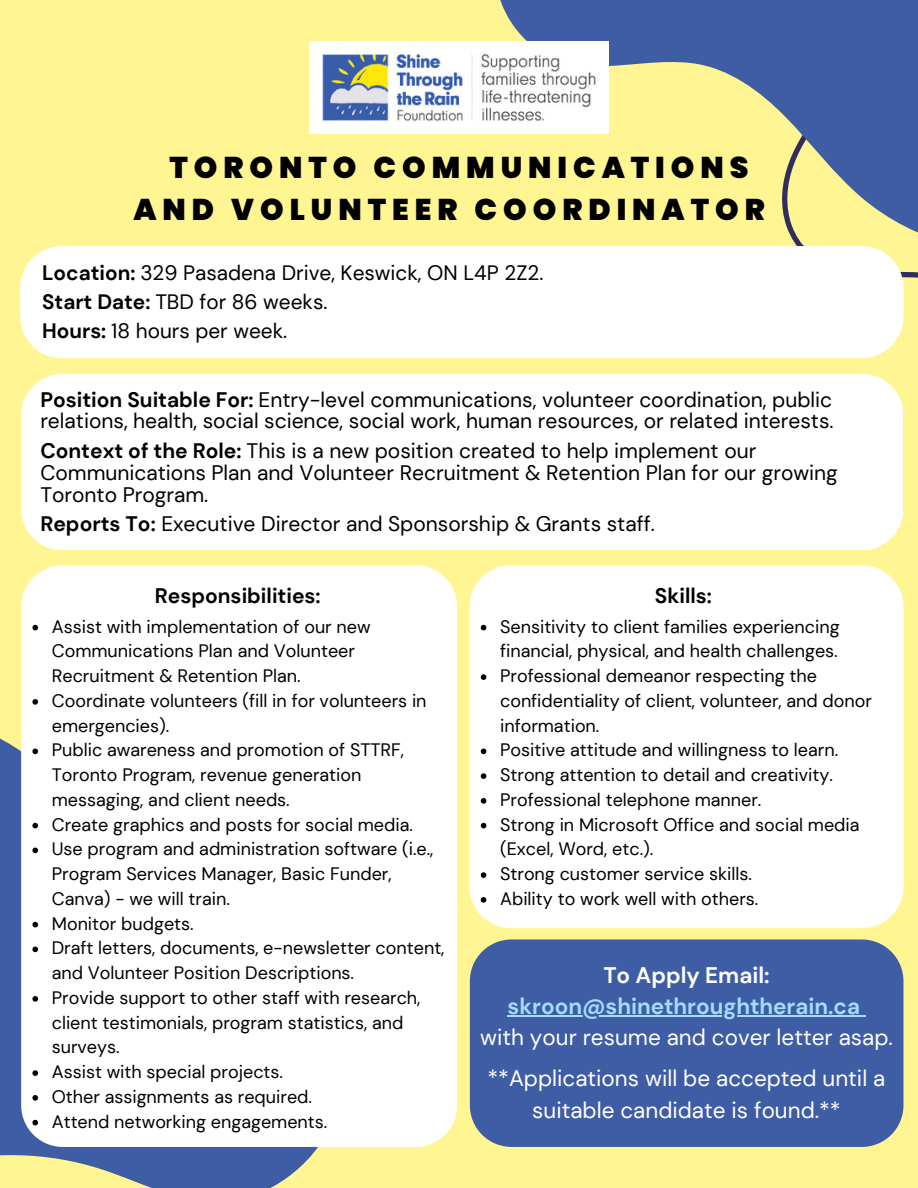
<style>
.page{position:relative;width:918px;height:1188px;background:#fff592}
.page>*{position:absolute;margin:0;border:0;box-sizing:border-box;transform-origin:0 0}
.t1{font:900 30px "Poppins";letter-spacing:.2em;color:#000}
.t2{font:22.5px/31.2px "DM Sans";color:#fff;text-align:center}
.t3{font:700 22.5px/31.2px "DM Sans";color:#a3ddff;text-align:center}
.t4{font:21px/21.9px "DM Sans";color:#000}
.t5{font:700 21px "DM Sans";color:#000}
.t6{font:20.85px "DM Sans";color:#000}
.t7{font:18px/24.8px "DM Sans";color:#000}
.s1{font-weight:700}
.s2{color:#fff}
</style>
<div class="page">
<svg style="left:0;top:738px;width:318px;height:450px;fill:#3f5da4"></svg>
<svg style="left:456px;top:0;width:462px;height:374px"></svg>
<div style="left:20px;top:246px;width:883px;height:112px;background:#fff;border-radius:42px"></div>
<div style="left:21px;top:374px;width:882px;height:176px;background:#fff"></div>
<div style="left:21px;top:565px;width:436px;height:582px;background:#fff"></div>
<div style="left:470px;top:565px;width:433px;height:363px;background:#fff"></div>
<svg style="left:32px;top:625px;width:6px;height:5px"></svg>
<svg style="left:32px;top:699px;width:6px;height:6px"></svg>
<svg style="left:32px;top:749px;width:6px;height:5px"></svg>
<svg style="left:32px;top:823px;width:6px;height:5px"></svg>
<svg style="left:32px;top:848px;width:6px;height:5px"></svg>
<svg style="left:32px;top:922px;width:6px;height:5px"></svg>
<svg style="left:32px;top:947px;width:6px;height:5px"></svg>
<svg style="left:32px;top:996px;width:6px;height:6px"></svg>
<svg style="left:32px;top:1070px;width:6px;height:6px"></svg>
<svg style="left:32px;top:1095px;width:6px;height:6px"></svg>
<svg style="left:32px;top:1120px;width:6px;height:5px"></svg>
<svg style="left:481px;top:625px;width:5px;height:5px"></svg>
<svg style="left:481px;top:674px;width:5px;height:6px"></svg>
<svg style="left:481px;top:749px;width:5px;height:5px"></svg>
<svg style="left:481px;top:773px;width:5px;height:6px"></svg>
<svg style="left:481px;top:798px;width:5px;height:6px"></svg>
<svg style="left:481px;top:823px;width:5px;height:5px"></svg>
<svg style="left:481px;top:872px;width:5px;height:6px"></svg>
<svg style="left:481px;top:897px;width:5px;height:6px"></svg>
<div style="left:470px;top:939px;width:433px;height:208px;background:#3f5da4"></div>
<hr style="left:508px;top:1015px;width:352px;height:2px;background:#a3ddff">
<img style="left:310px;top:41px;width:299px;height:92px">
<p class="t1" style="left:169px;top:147px;width:581px">TORONTO COMMUNICATIONS</p>
<p class="t1" style="left:133px;top:188px;width:633px">AND VOLUNTEER COORDINATOR</p>
<p class="t6" style="left:42px;top:259px;width:503px"><span class="s1">Location:</span> 329 Pasadena Drive, Keswick, ON L4P 2Z2.</p>
<p class="t6" style="left:42px;top:288px;width:287px"><span class="s1">Start Date:</span> TBD for 86 weeks.</p>
<p class="t6" style="left:42px;top:317px;width:247px"><span class="s1">Hours:</span> 18 hours per week.</p>
<p class="t4" style="left:40px;top:388px;width:795px"><span class="s1">Position Suitable For:</span> Entry-level communications, volunteer coordination, public relations, health, social science, social work, human resources, or related interests.</p>
<p class="t4" style="left:40px;top:440px;width:799px"><span class="s1">Context of the Role:</span> This is a new position created to help implement our<br>Communications Plan and Volunteer Recruitment &amp; Retention Plan for our growing<br>Toronto Program.</p>
<p class="t4" style="left:40px;top:513px;width:616px"><span class="s1">Reports To:</span> Executive Director and Sponsorship &amp; Grants staff.</p>
<p class="t5" style="left:155px;top:582px;width:167px">Responsibilities:</p>
<p class="t7" style="left:52px;top:614px;width:320px">Assist with implementation of our new<br>Communications Plan and Volunteer<br>Recruitment &amp; Retention Plan.</p>
<p class="t7" style="left:52px;top:688px;width:376px">Coordinate volunteers (fill in for volunteers in emergencies).</p>
<p class="t7" style="left:52px;top:738px;width:354px">Public awareness and promotion of STTRF,<br>Toronto Program, revenue generation messaging, and client needs.</p>
<p class="t7" style="left:52px;top:812px;width:363px">Create graphics and posts for social media.</p>
<p class="t7" style="left:52px;top:837px;width:383px">Use program and administration software (i.e.,<br>Program Services Manager, Basic Funder,<br>Canva) - we will train.</p>
<p class="t7" style="left:52px;top:911px;width:143px">Monitor budgets.</p>
<p class="t7" style="left:52px;top:936px;width:394px">Draft letters, documents, e-newsletter content, and Volunteer Position Descriptions.</p>
<p class="t7" style="left:52px;top:985px;width:370px">Provide support to other staff with research, client testimonials, program statistics, and surveys.</p>
<p class="t7" style="left:52px;top:1060px;width:233px">Assist with special projects.</p>
<p class="t7" style="left:52px;top:1084px;width:262px">Other assignments as required.</p>
<p class="t7" style="left:52px;top:1109px;width:277px">Attend networking engagements.</p>
<p class="t5" style="left:655px;top:582px;width:59px">Skills:</p>
<p class="t7" style="left:500px;top:614px;width:341px">Sensitivity to client families experiencing financial, physical, and health challenges.</p>
<p class="t7" style="left:500px;top:664px;width:373px">Professional demeanor respecting the confidentiality of client, volunteer, and donor information.</p>
<p class="t7" style="left:500px;top:738px;width:340px">Positive attitude and willingness to learn.</p>
<p class="t7" style="left:500px;top:763px;width:334px">Strong attention to detail and creativity.</p>
<p class="t7" style="left:500px;top:787px;width:263px">Professional telephone manner.</p>
<p class="t7" style="left:500px;top:812px;width:361px">Strong in Microsoft Office and social media (Excel, Word, etc.).</p>
<p class="t7" style="left:500px;top:862px;width:254px">Strong customer service skills.</p>
<p class="t7" style="left:500px;top:886px;width:260px">Ability to work well with others.</p>
<p class="t3" style="left:508px;top:959px;width:354px"><span class="s2">To Apply Email: </span>skroon@shinethroughtherain.ca</p>
<p class="t2" style="left:480px;top:1022px;width:414px">with your resume and cover letter asap.</p>
<p class="t2" style="left:488px;top:1063px;width:399px">**Applications will be accepted until a suitable candidate is found.**</p>
</div>
